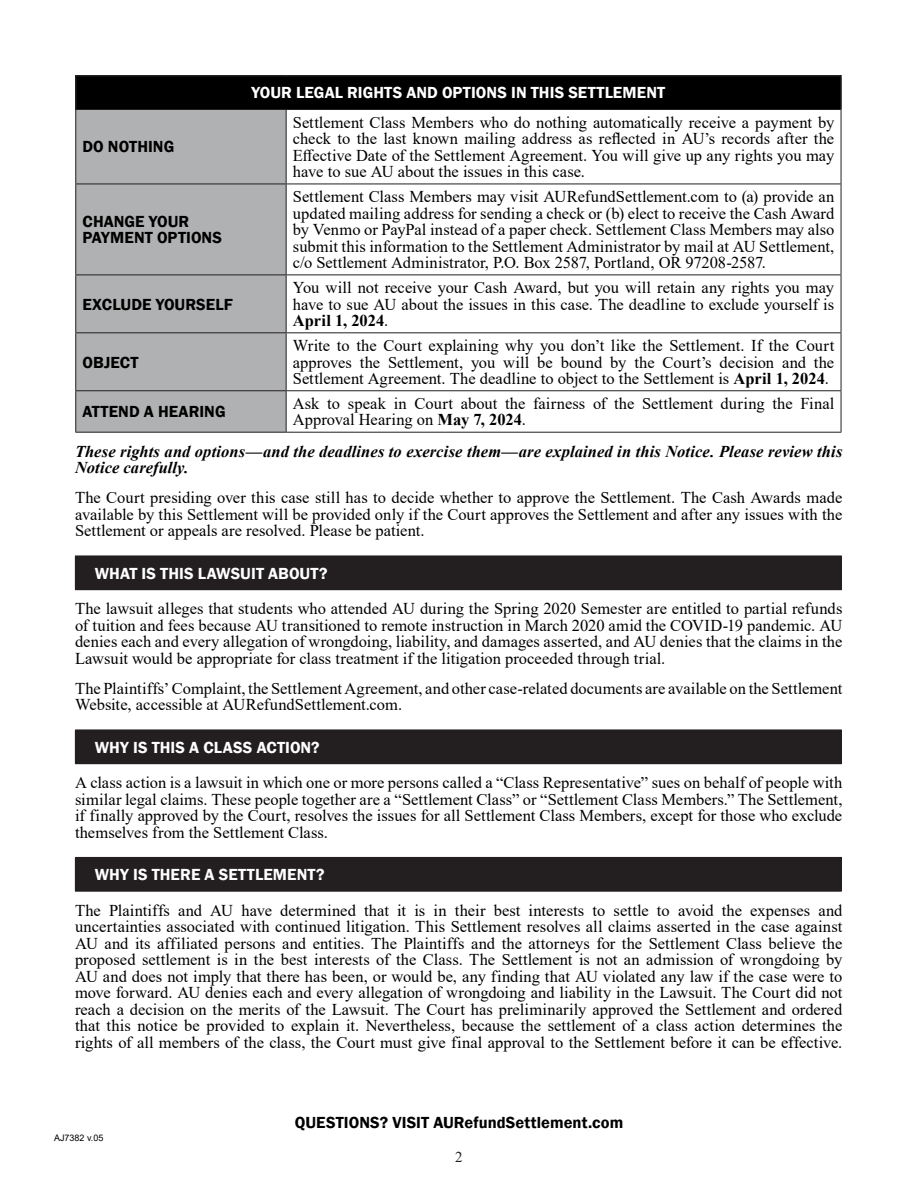
<style>
.page{position:relative;width:918px;height:1188px;background:#fff}
.page>*{position:absolute;margin:0;border:0;box-sizing:border-box;transform-origin:0 0}
.Body_Copy{font:16.5px/16.5px "Times New Roman";color:#000;text-align:justify}
.Body_Copy-2{font:italic 700 16.5px/16.5px "Times New Roman";letter-spacing:.01em;color:#000}
.H1__Numbered{font:600 16.5px "Franklin Gothic";letter-spacing:.005em;color:#fff}
.Body_Copy-3{font:600 16.5px/16.5px "Franklin Gothic";letter-spacing:.005em;color:#000}
.t1{font:15px "Times New Roman";color:#231f20}
.t2{font:9px "Arial";color:#000}
.s1{font-weight:700}
</style>
<div class="page">
<div style="left:76px;top:76px;width:765px;height:34px;background:#000"></div>
<div style="left:76px;top:110px;width:210px;height:322px;background:#b0b1b2"></div>
<hr style="left:75px;top:75px;width:211px;height:1px;background:#231f20">
<hr style="left:75px;top:76px;width:1px;height:33px;background:#231f20">
<hr style="left:286px;top:75px;width:556px;height:1px;background:#231f20">
<hr style="left:840px;top:76px;width:2px;height:33px;background:#231f20">
<hr style="left:75px;top:109px;width:211px;height:1px;background:#231f20">
<hr style="left:75px;top:110px;width:1px;height:74px;background:#231f20">
<hr style="left:286px;top:109px;width:555px;height:1px;background:#231f20">
<hr style="left:286px;top:110px;width:1px;height:74px;background:#231f20">
<hr style="left:841px;top:110px;width:1px;height:74px;background:#231f20">
<hr style="left:75px;top:184px;width:211px;height:1px;background:#231f20">
<hr style="left:75px;top:184px;width:1px;height:91px;background:#231f20">
<hr style="left:286px;top:184px;width:555px;height:1px;background:#231f20">
<hr style="left:286px;top:184px;width:1px;height:91px;background:#231f20">
<hr style="left:841px;top:184px;width:1px;height:91px;background:#231f20">
<hr style="left:75px;top:275px;width:211px;height:1px;background:#231f20">
<hr style="left:75px;top:275px;width:1px;height:57px;background:#231f20">
<hr style="left:286px;top:275px;width:555px;height:1px;background:#231f20">
<hr style="left:286px;top:275px;width:1px;height:57px;background:#231f20">
<hr style="left:841px;top:275px;width:1px;height:57px;background:#231f20">
<hr style="left:75px;top:332px;width:211px;height:1px;background:#231f20">
<hr style="left:75px;top:333px;width:1px;height:57px;background:#231f20">
<hr style="left:286px;top:332px;width:555px;height:1px;background:#231f20">
<hr style="left:286px;top:333px;width:1px;height:57px;background:#231f20">
<hr style="left:841px;top:333px;width:1px;height:57px;background:#231f20">
<hr style="left:75px;top:390px;width:211px;height:1px;background:#231f20">
<hr style="left:75px;top:391px;width:1px;height:41px;background:#231f20">
<hr style="left:286px;top:390px;width:555px;height:1px;background:#231f20">
<hr style="left:286px;top:391px;width:1px;height:41px;background:#231f20">
<hr style="left:841px;top:391px;width:1px;height:41px;background:#231f20">
<hr style="left:75px;top:432px;width:211px;height:1px;background:#231f20">
<hr style="left:286px;top:432px;width:555px;height:1px;background:#231f20">
<div style="left:75px;top:556px;width:766px;height:34px;background:#231f20"></div>
<hr style="left:841px;top:556px;width:1px;height:33px;background:#231f20">
<hr style="left:75px;top:589px;width:767px;height:1px;background:#231f20">
<div style="left:75px;top:730px;width:766px;height:34px;background:#231f20"></div>
<hr style="left:841px;top:730px;width:1px;height:33px;background:#231f20">
<hr style="left:75px;top:763px;width:767px;height:1px;background:#231f20">
<div style="left:75px;top:857px;width:766px;height:34px;background:#231f20"></div>
<hr style="left:75px;top:857px;width:767px;height:1px;background:#231f20">
<hr style="left:841px;top:858px;width:1px;height:33px;background:#231f20">
<hr style="left:75px;top:891px;width:767px;height:1px;background:#231f20">
<p class="Body_Copy-3" style="left:82px;top:139px;width:93px">DO NOTHING</p>
<p class="Body_Copy-3" style="left:82px;top:213px;width:141px">CHANGE YOUR<br>PAYMENT OPTIONS</p>
<p class="Body_Copy-3" style="left:82px;top:296px;width:152px">EXCLUDE YOURSELF</p>
<p class="Body_Copy-3" style="left:82px;top:354px;width:58px">OBJECT</p>
<h1 class="H1__Numbered" style="left:251px;top:83px;width:415px">YOUR LEGAL RIGHTS AND OPTIONS IN THIS SETTLEMENT</h1>
<p class="Body_Copy" style="left:293px;top:113px;width:543px">Settlement Class Members who do nothing automatically receive a payment by check to the last known mailing address as reflected in AU’s records after the Effective Date of the Settlement Agreement. You will give up any rights you may have to sue AU about the issues in this case.</p>
<p class="Body_Copy" style="left:293px;top:188px;width:543px">Settlement Class Members may visit AURefundSettlement.com to (a) provide an updated mailing address for sending a check or (b) elect to receive the Cash Award by Venmo or PayPal instead of a paper check. Settlement Class Members may also submit this information to the Settlement Administrator by mail at AU Settlement, c/o Settlement Administrator, P.O. Box 2587, Portland, OR 97208-2587.</p>
<p class="Body_Copy" style="left:293px;top:279px;width:543px">You will not receive your Cash Award, but you will retain any rights you may have to sue AU about the issues in this case. The deadline to exclude yourself is <span class="s1">April 1, 2024</span>.</p>
<p class="Body_Copy" style="left:293px;top:337px;width:543px">Write to the Court explaining why you don’t like the Settlement. If the Court approves the Settlement, you will be bound by the Court’s decision and the Settlement Agreement. The deadline to object to the Settlement is <span class="s1">April 1, 2024</span>.</p>
<p class="Body_Copy-3" style="left:82px;top:404px;width:145px">ATTEND A HEARING</p>
<p class="Body_Copy" style="left:293px;top:395px;width:543px">Ask to speak in Court about the fairness of the Settlement during the Final<br>Approval Hearing on <span class="s1">May 7, 2024</span>.</p>
<p class="Body_Copy-2" style="left:75px;top:442px;width:769px">These rights and options—and the deadlines to exercise them—are explained in this Notice. Please review this<br>Notice carefully.</p>
<p class="Body_Copy" style="left:75px;top:489px;width:769px">The Court presiding over this case still has to decide whether to approve the Settlement. The Cash Awards made available by this Settlement will be provided only if the Court approves the Settlement and after any issues with the Settlement or appeals are resolved. Please be patient.</p>
<p class="H1__Numbered" style="left:95px;top:563px;width:234px">WHAT IS THIS LAWSUIT ABOUT?</p>
<p class="Body_Copy" style="left:75px;top:600px;width:769px">The lawsuit alleges that students who attended AU during the Spring 2020 Semester are entitled to partial refunds of tuition and fees because AU transitioned to remote instruction in March 2020 amid the COVID-19 pandemic. AU denies each and every allegation of wrongdoing, liability, and damages asserted, and AU denies that the claims in the Lawsuit would be appropriate for class treatment if the litigation proceeded through trial.</p>
<p class="Body_Copy" style="left:75px;top:679px;width:769px">The Plaintiffs’ Complaint, the Settlement Agreement, and other case-related documents are available on the Settlement<br>Website, accessible at AURefundSettlement.com.</p>
<p class="H1__Numbered" style="left:95px;top:737px;width:226px">WHY IS THIS A CLASS ACTION?</p>
<p class="Body_Copy" style="left:75px;top:774px;width:769px">A class action is a lawsuit in which one or more persons called a “Class Representative” sues on behalf of people with similar legal claims. These people together are a “Settlement Class” or “Settlement Class Members.” The Settlement, if finally approved by the Court, resolves the issues for all Settlement Class Members, except for those who exclude themselves from the Settlement Class.</p>
<p class="H1__Numbered" style="left:95px;top:864px;width:231px">WHY IS THERE A SETTLEMENT?</p>
<p class="Body_Copy" style="left:75px;top:901px;width:769px">The Plaintiffs and AU have determined that it is in their best interests to settle to avoid the expenses and uncertainties associated with continued litigation. This Settlement resolves all claims asserted in the case against AU and its affiliated persons and entities. The Plaintiffs and the attorneys for the Settlement Class believe the proposed settlement is in the best interests of the Class. The Settlement is not an admission of wrongdoing by AU and does not imply that there has been, or would be, any finding that AU violated any law if the case were to move forward. AU denies each and every allegation of wrongdoing and liability in the Lawsuit. The Court did not reach a decision on the merits of the Lawsuit. The Court has preliminarily approved the Settlement and ordered that this notice be provided to explain it. Nevertheless, because the settlement of a class action determines the rights of all members of the class, the Court must give final approval to the Settlement before it can be effective.</p>
<p class="t2" style="left:54px;top:1131px;width:51px">AJ7382 v.05</p>
<p class="Body_Copy-3" style="left:295px;top:1114px;width:330px">QUESTIONS? VISIT AURefundSettlement.com</p>
<p class="t1" style="left:455px;top:1146px;width:9px">2</p>
</div>
